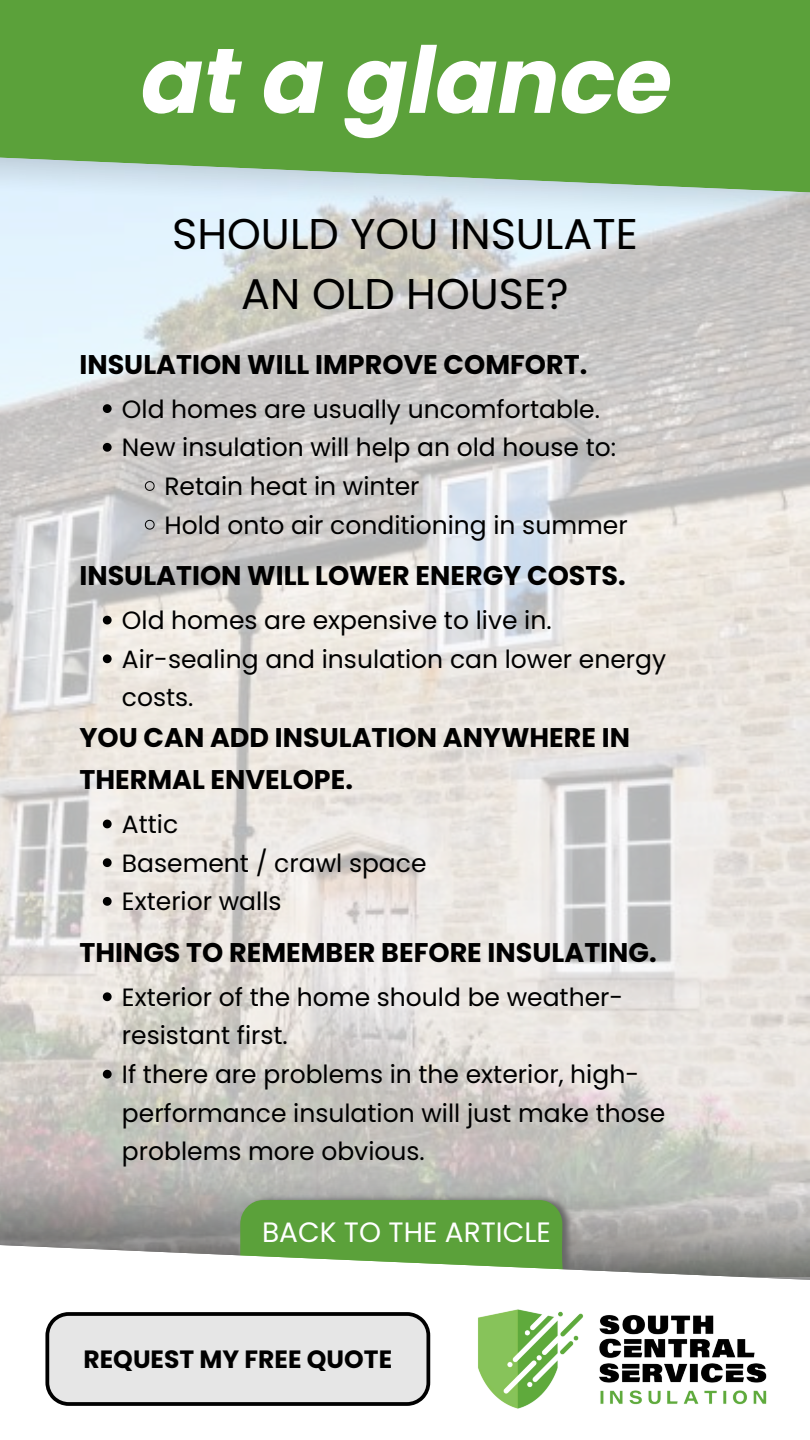
<style>
.page{position:relative;width:810px;height:1440px;background:#fff}
.page>*{position:absolute;margin:0;border:0;box-sizing:border-box;transform-origin:0 0}
.t1{font:italic 700 92px "Poppins";color:#fff}
.t2{font:43px/60px "Poppins";color:#000;text-align:center}
.t3{font:28px "Poppins";color:#fff}
.t4{font:700 27px/41.8px "Poppins";color:#000}
.t5{font:25px/38.7px "Poppins";color:#000}
.t6{font:700 25px "Poppins";color:#000}
</style>
<div class="page">
<img style="left:0;top:451px;width:810px;height:482px">
<img style="left:0;top:933px;width:810px;height:311px">
<img style="left:229px;top:1193px;width:355px;height:51px">
<svg style="left:0;top:1244px;width:810px;height:36px"></svg>
<img style="left:510px;top:1313px;width:257px;height:96px">
<svg style="left:0;top:0;width:810px;height:193px;background:#65a64a"></svg>
<svg style="left:45px;top:1200px;width:528px;height:206px"></svg>
<svg style="left:103px;top:404px;width:9px;height:9px"></svg>
<svg style="left:103px;top:443px;width:9px;height:9px"></svg>
<svg style="left:145px;top:481px;width:9px;height:10px"></svg>
<svg style="left:145px;top:520px;width:9px;height:9px"></svg>
<svg style="left:103px;top:616px;width:9px;height:9px"></svg>
<svg style="left:103px;top:654px;width:9px;height:9px"></svg>
<svg style="left:103px;top:820px;width:9px;height:8px"></svg>
<svg style="left:103px;top:858px;width:9px;height:9px"></svg>
<svg style="left:103px;top:897px;width:9px;height:9px"></svg>
<svg style="left:103px;top:992px;width:9px;height:9px"></svg>
<svg style="left:103px;top:1070px;width:9px;height:9px"></svg>
<p class="t1" style="left:141px;top:16px;width:533px">at a glance</p>
<p class="t2" style="left:172px;top:204px;width:467px">SHOULD YOU INSULATE<br>AN OLD HOUSE?</p>
<h1 class="t4" style="left:79px;top:344px;width:509px">INSULATION WILL IMPROVE COMFORT.</h1>
<h2 class="t5" style="left:122px;top:389px;width:480px">Old homes are usually uncomfortable.</h2>
<p class="t5" style="left:122px;top:428px;width:496px">New insulation will help an old house to:</p>
<h3 class="t5" style="left:164px;top:467px;width:257px">Retain heat in winter</h3>
<p class="t5" style="left:164px;top:506px;width:465px">Hold onto air conditioning in summer</p>
<p class="t4" style="left:79px;top:555px;width:548px">INSULATION WILL LOWER ENERGY COSTS.</p>
<p class="t5" style="left:122px;top:601px;width:431px">Old homes are expensive to live in.</p>
<p class="t5" style="left:122px;top:640px;width:546px">Air-sealing and insulation can lower energy costs.</p>
<h3 class="t4" style="left:79px;top:717px;width:552px">YOU CAN ADD INSULATION ANYWHERE IN<br>THERMAL ENVELOPE.</h3>
<p class="t5" style="left:122px;top:805px;width:58px">Attic</p>
<p class="t5" style="left:122px;top:843px;width:306px">Basement / crawl space</p>
<h3 class="t5" style="left:122px;top:882px;width:161px">Exterior walls</h3>
<p class="t4" style="left:79px;top:932px;width:579px">THINGS TO REMEMBER BEFORE INSULATING.</p>
<p class="t5" style="left:122px;top:978px;width:503px">Exterior of the home should be weather&shy;resistant first.</p>
<p class="t5" style="left:122px;top:1055px;width:545px">If there are problems in the exterior, high&shy;performance insulation will just make those problems more obvious.</p>
<h3 class="t3" style="left:262px;top:1212px;width:290px">BACK TO THE ARTICLE</h3>
<p class="t6" style="left:84px;top:1341px;width:310px">REQUEST MY FREE QUOTE</p>
</div>
